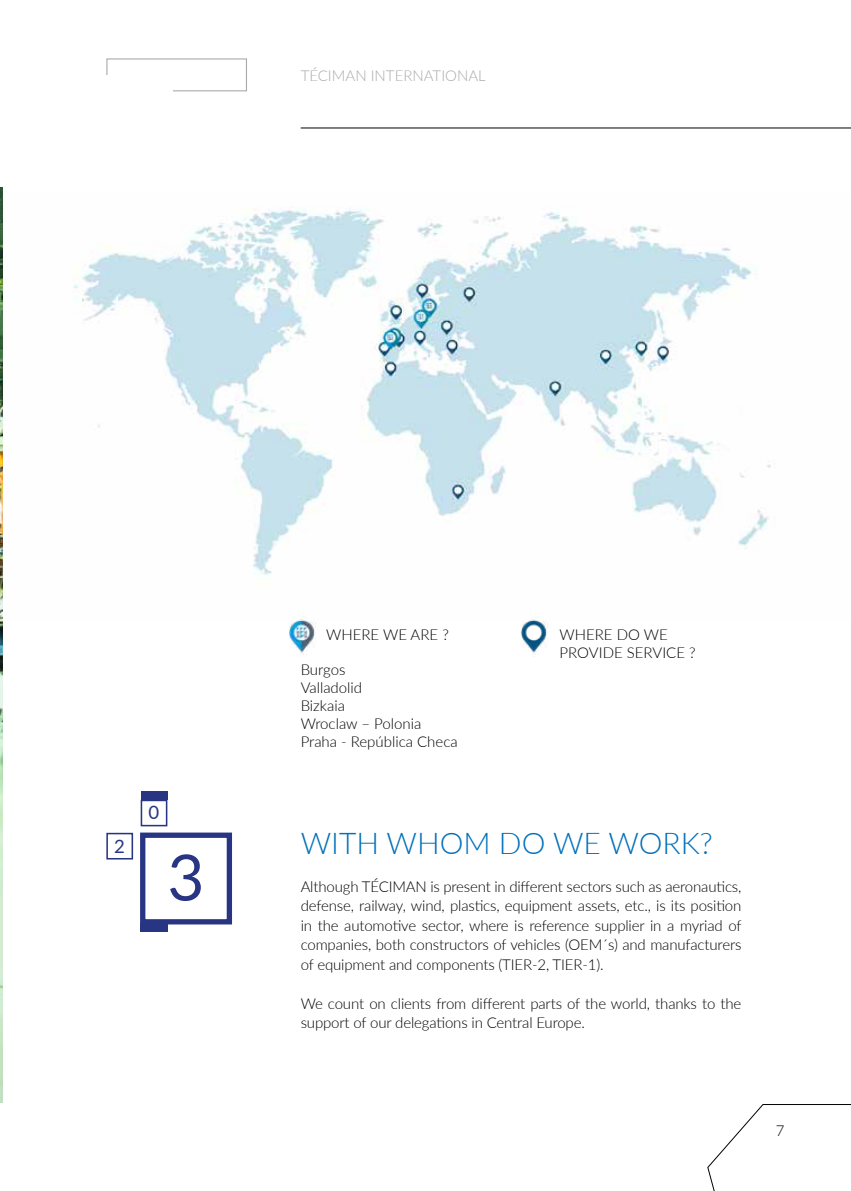
<style>
.page{position:relative;width:851px;height:1191px;background:#fff}
.page>*{position:absolute;margin:0;border:0;box-sizing:border-box;transform-origin:0 0}
.t1{font:63.75px "Lato";color:#283583}
.t2{font:300 30px "Lato";color:#0070ba}
.t3{font:18.6px "Lato";color:#283583}
.t4{font:300 15px/19.5px "Lato";letter-spacing:-.01em;color:#000}
.t5{font:300 15px "Lato";color:#aaa}
</style>
<div class="page">
<svg style="left:707px;top:1104px;width:143px;height:87px"></svg>
<img style="left:73px;top:209px;width:698px;height:366px">
<div style="left:106px;top:58px;width:141px;height:33px;background:#fff;border:1px solid #aaa"></div>
<div style="left:0;top:75px;width:172px;height:42px;background:#fff"></div>
<hr style="left:300px;top:128px;width:550px;height:1px;background:#000">
<div style="left:140px;top:832px;width:92px;height:92px;background:#fff;border:5px solid #283583"></div>
<div style="left:106px;top:833px;width:27px;height:26px;background:#fff;border:2px solid #283583"></div>
<div style="left:141px;top:799px;width:26px;height:27px;background:#fff;border:2px solid #283583"></div>
<div style="left:140px;top:923px;width:27px;height:8px;background:#283583"></div>
<div style="left:141px;top:791px;width:26px;height:8px;background:#283583"></div>
<img style="left:289px;top:619px;width:27px;height:36px">
<img style="left:521px;top:619px;width:27px;height:36px">
<img style="left:0;top:187px;width:3px;height:915px">
<p class="t5" style="left:300px;top:65px;width:187px">TÉCIMAN INTERNATIONAL</p>
<p class="t3" style="left:114px;top:832px;width:12px">2</p>
<p class="t3" style="left:149px;top:799px;width:12px">0</p>
<h1 class="t1" style="left:167px;top:831px;width:38px">3</h1>
<p class="t4" style="left:326px;top:624px;width:124px">WHERE WE ARE ?</p>
<p class="t4" style="left:559px;top:625px;width:138px;line-height:18px">WHERE DO WE<br>PROVIDE SERVICE ?</p>
<p class="t4" style="left:300px;top:660px;width:158px;line-height:18px">Burgos<br>Valladolid<br>Bizkaia<br>Wroclaw – Polonia<br>Praha - República Checa</p>
<h2 class="t2" style="left:300px;top:822px;width:413px">WITH WHOM DO WE WORK?</h2>
<p class="t4" style="left:300px;top:876px;width:442px;text-align:justify">Although TÉCIMAN is present in different sectors such as aeronautics, defense, railway, wind, plastics, equipment assets, etc., is its position in the automotive sector, where is reference supplier in a myriad of companies, both constructors of vehicles (OEM´s) and manufacturers of equipment and components (TIER-2, TIER-1).</p>
<p class="t4" style="left:300px;top:993px;width:442px">We count on clients from different parts of the world, thanks to the support of our delegations in Central Europe.</p>
<p class="t4" style="left:775px;top:1120px;width:10px">7</p>
</div>
